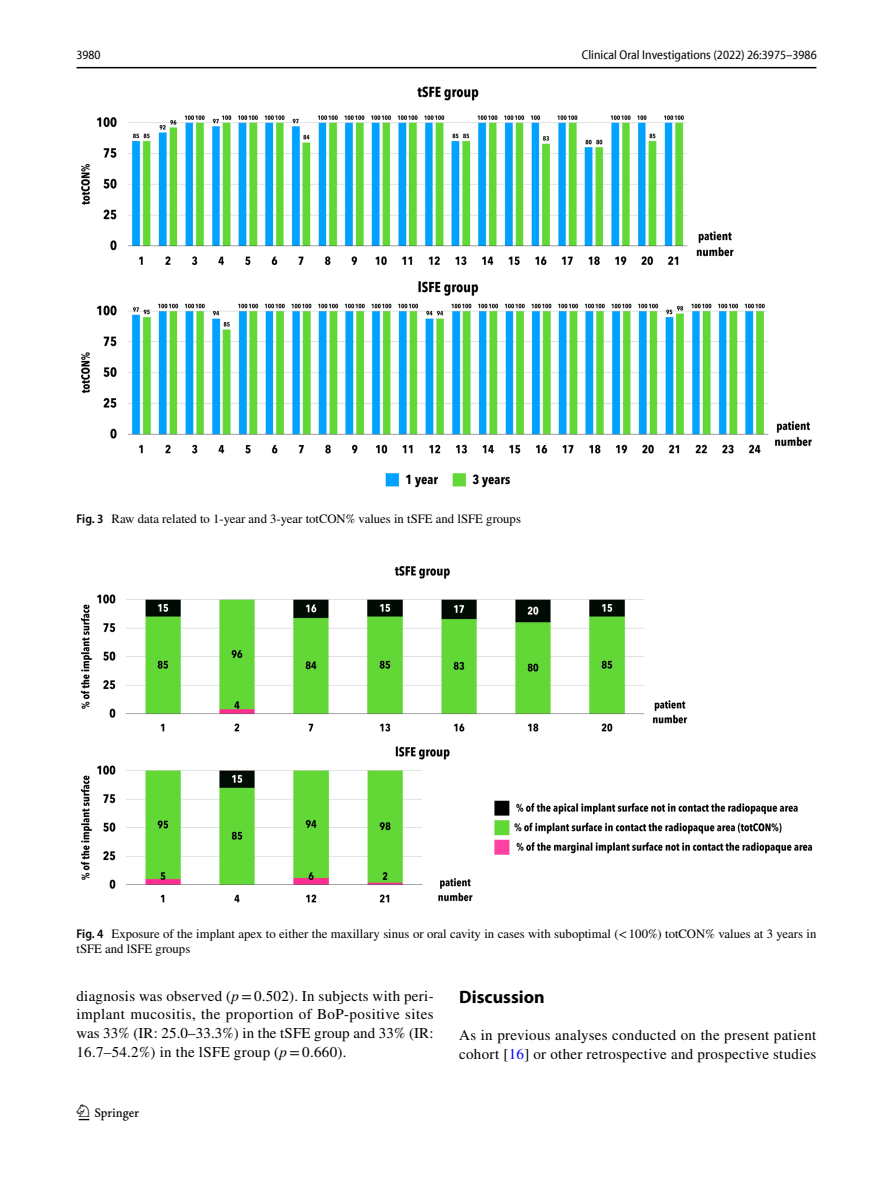
<style>
.page{position:relative;width:893px;height:1187px;background:#fff}
.page>*{position:absolute;margin:0;border:0;box-sizing:border-box;transform-origin:0 0}
.t1{font:22.5px "Springnew Regular 2";color:#000}
.t2{font:700 18px "Myriad Pro";color:#000}
.t3{font:15px/18.8px "STIX";letter-spacing:.02em;color:#000;text-align:justify}
.t4{font:12.75px/15px "STIX";color:#000}
.t5{font:semi-condensed 12.75px "Myriad Pro Unic";color:#000}
.s1{font-family:"Myriad Pro";font-weight:600;font-stretch:semi-condensed}
.s2{font-style:italic}
.s3{color:#00f}
</style>
<div class="page">
<hr style="left:77px;top:67px;width:739px;height:1px;background:#000">
<img style="left:81px;top:87px;width:731px;height:400px">
<img style="left:81px;top:566px;width:731px;height:336px">
<p class="t5" style="left:76px;top:50px;width:26px">3980</p>
<p class="t5" style="left:582px;top:50px;width:236px">Clinical Oral Investigations (2022) 26:3975–3986</p>
<p class="t4" style="left:77px;top:512px;width:446px"><span class="s1">Fig. 3</span> Raw data related to 1-year and 3-year totCON% values in tSFE and lSFE groups</p>
<p class="t4" style="left:77px;top:926px;width:741px"><span class="s1">Fig. 4</span> Exposure of the implant apex to either the maxillary sinus or oral cavity in cases with suboptimal (&lt;100%) totCON% values at 3 years in tSFE and lSFE groups</p>
<p class="t3" style="left:77px;top:987px;width:359px">diagnosis was observed (<span class="s2">p</span>=0.502). In subjects with peri&shy;implant mucositis, the proportion of BoP-positive sites was 33% (IR: 25.0–33.3%) in the tSFE group and 33% (IR:<br>16.7–54.2%) in the lSFE group (<span class="s2">p</span>=0.660).</p>
<p class="t2" style="left:459px;top:985px;width:87px">Discussion</p>
<p class="t3" style="left:459px;top:1026px;width:359px">As in previous analyses conducted on the present patient cohort [<span class="s3">16</span>] or other retrospective and prospective studies</p>
<h1 class="t1" style="left:79px;top:1104px;width:62px">1 3</h1>
</div>
